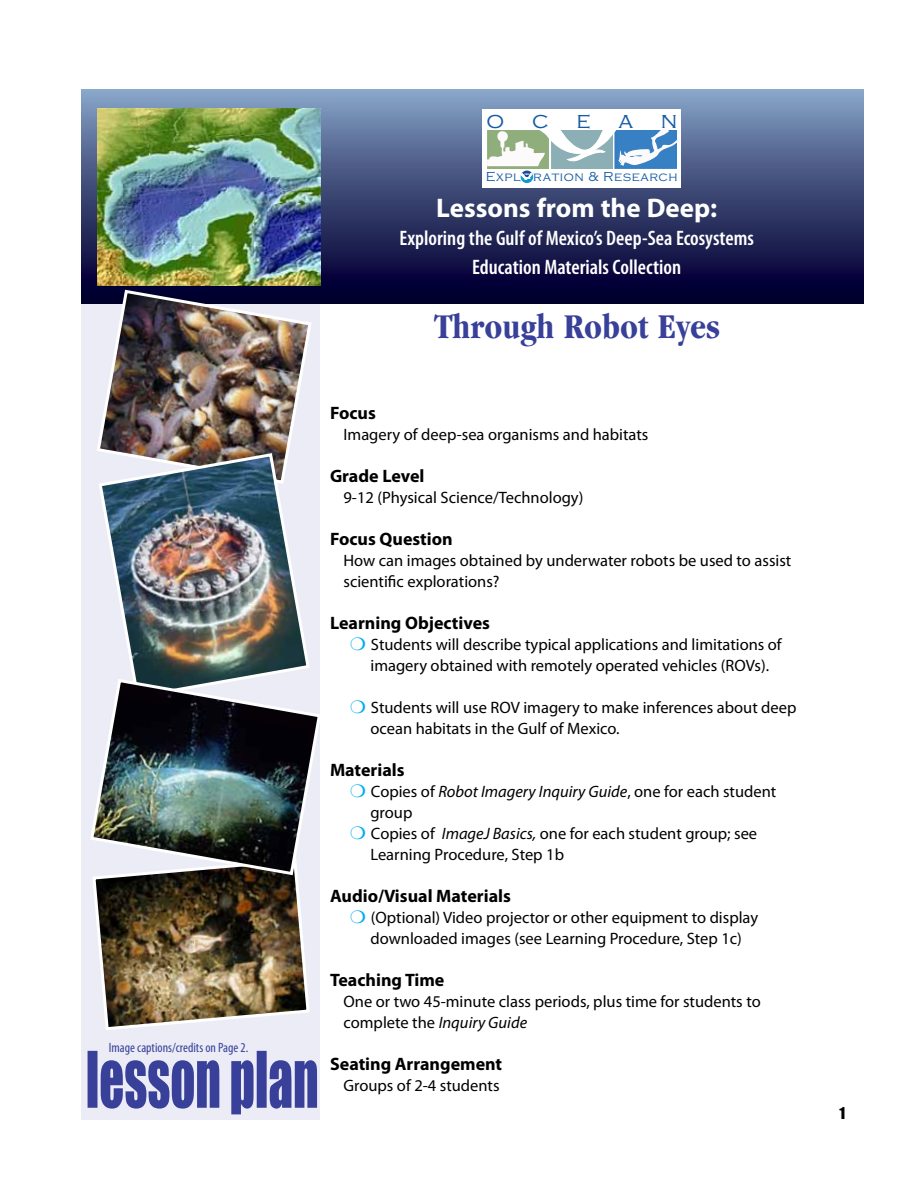
<style>
.page{position:relative;width:918px;height:1188px;background:#fff}
.page>*{position:absolute;margin:0;border:0;box-sizing:border-box;transform-origin:0 0}
.body_text_lists{font:700 condensed 36px "Garamond";color:#384099}
.body_text_lists-2{font:700 27px "Myriad Pro";color:#fff}
.t1{font:300 23.7px "Copperplate Gothic";letter-spacing:1.17em;color:#155ba3}
.body_text_lists-3{font:600 condensed 21px "Myriad Pro";color:#fff}
.Headers{font:700 18px "Myriad Pro";color:#000}
.materials_and_object{font:16.5px/21px "Myriad Pro";color:#000}
.body_text{font:16.5px/21px "Myriad Pro";color:#000}
.t2{font:15px "Impact";color:#000}
.Image_caption_credit{font:condensed 13.5px "Myriad Pro";color:#384099}
.t3{font:300 13.5px "Copperplate Gothic";letter-spacing:.045em;color:#155ba3}
.s1{font-style:italic}
</style>
<div class="page">
<div style="left:81px;top:89px;width:783px;height:214px;background:linear-gradient(to bottom,#84a0c4,#000027)"></div>
<img style="left:98px;top:108px;width:223px;height:177px">
<div style="left:82px;top:304px;width:238px;height:816px;background:#ebecf5"></div>
<div style="left:482px;top:109px;width:199px;height:78px;background:#fff"></div>
<svg style="left:487px;top:130px;width:190px;height:53px"></svg>
<img style="left:92px;top:877px;width:217px;height:153px">
<img style="left:95px;top:288px;width:218px;height:163px">
<img style="left:99px;top:451px;width:211px;height:226px">
<svg style="left:88px;top:1051px;width:229px;height:63px"></svg>
<img style="left:90px;top:677px;width:230px;height:200px">
<p class="Image_caption_credit" style="left:109px;top:1039px;width:141px">Image captions/credits on Page 2.</p>
<h3 class="t1" style="left:486px;top:107px;width:193px">ocean</h3>
<p class="t3" style="left:486px;top:169px;width:193px">Expl ration &amp; Research</p>
<p class="body_text_lists-2" style="left:436px;top:190px;width:282px">Lessons from the Deep:</p>
<p class="body_text_lists-3" style="left:400px;top:225px;width:356px">Exploring the Gulf of Mexico’s Deep-Sea Ecosystems</p>
<p class="body_text_lists-3" style="left:472px;top:254px;width:210px">Education Materials Collection</p>
<p class="body_text_lists" style="left:434px;top:307px;width:287px">Through Robot Eyes</p>
<p class="Headers" style="left:330px;top:401px;width:47px">Focus</p>
<p class="body_text" style="left:344px;top:423px;width:307px">Imagery of deep-sea organisms and habitats</p>
<p class="Headers" style="left:330px;top:464px;width:96px">Grade Level</p>
<p class="body_text" style="left:344px;top:486px;width:241px">9-12 (Physical Science/Technology)</p>
<p class="Headers" style="left:330px;top:527px;width:124px">Focus Question</p>
<p class="body_text" style="left:344px;top:549px;width:449px">How can images obtained by underwater robots be used to assist scientific explorations?</p>
<p class="Headers" style="left:330px;top:611px;width:162px">Learning Objectives</p>
<p class="materials_and_object" style="left:370px;top:633px;width:413px">Students will describe typical applications and limitations of imagery obtained with remotely operated vehicles (ROVs).</p>
<p class="materials_and_object" style="left:370px;top:696px;width:428px">Students will use ROV imagery to make inferences about deep ocean habitats in the Gulf of Mexico.</p>
<p class="Headers" style="left:330px;top:758px;width:76px">Materials</p>
<p class="materials_and_object" style="left:370px;top:780px;width:407px">Copies of <span class="s1">Robot Imagery Inquiry Guide</span>, one for each student group</p>
<p class="materials_and_object" style="left:370px;top:822px;width:388px">Copies of <span class="s1">ImageJ Basics,</span> one for each student group; see<br>Learning Procedure, Step 1b</p>
<p class="Headers" style="left:330px;top:884px;width:183px">Audio/Visual Materials</p>
<p class="materials_and_object" style="left:370px;top:906px;width:389px">(Optional) Video projector or other equipment to display downloaded images (see Learning Procedure, Step 1c)</p>
<p class="Headers" style="left:330px;top:968px;width:116px">Teaching Time</p>
<p class="body_text" style="left:344px;top:990px;width:419px">One or two 45-minute class periods, plus time for students to complete the <span class="s1">Inquiry Guide</span></p>
<p class="Headers" style="left:330px;top:1052px;width:174px">Seating Arrangement</p>
<p class="body_text" style="left:344px;top:1074px;width:158px">Groups of 2-4 students</p>
<p class="t2" style="left:840px;top:1101px;width:7px">1</p>
</div>
